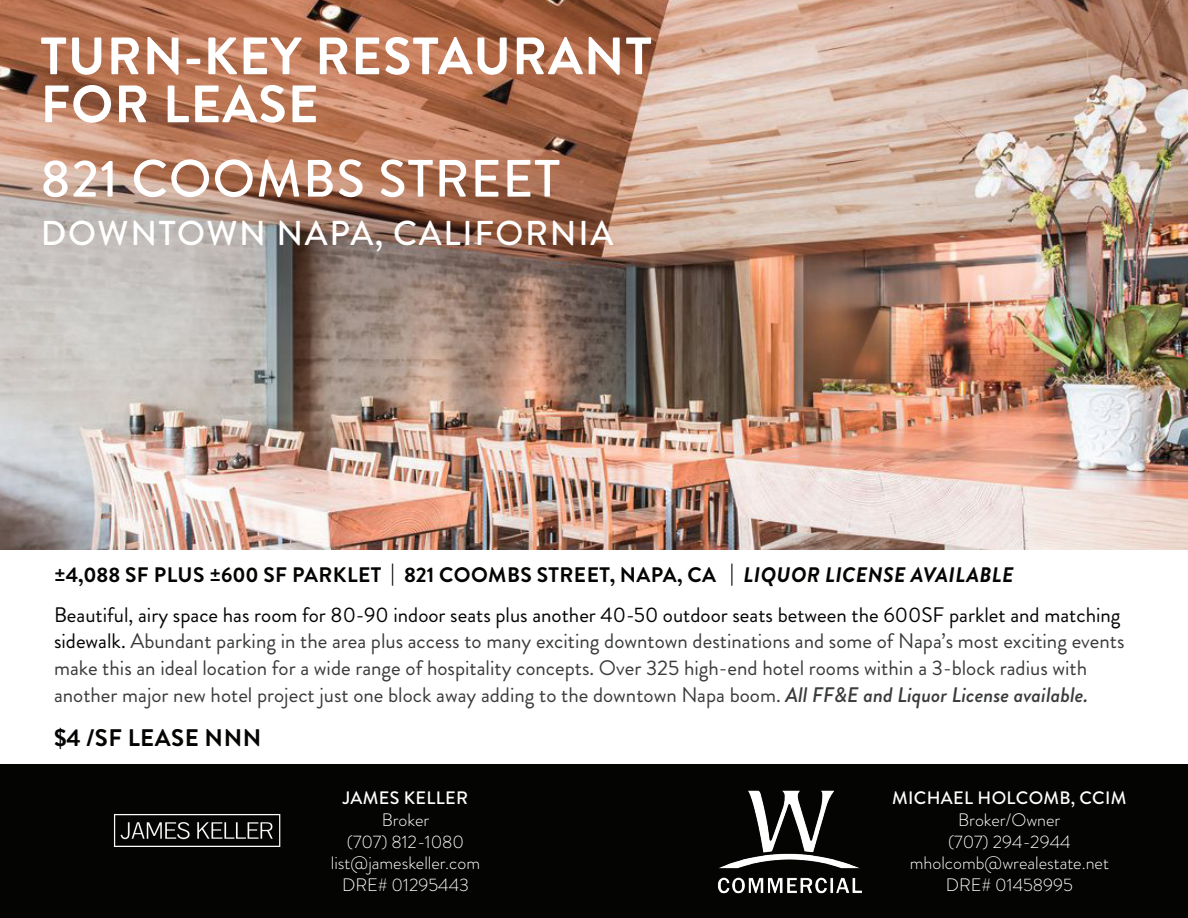
<style>
.page{position:relative;width:1188px;height:918px;background:#fff}
.page>*{position:absolute;margin:0;border:0;box-sizing:border-box;transform-origin:0 0}
.t1{font:700 52.5px "Brandon Grotesque";letter-spacing:.02em;color:#fff}
.t2{font:500 52.5px "Brandon Grotesque";letter-spacing:.02em;color:#fff}
.t3{font:500 34.5px "Brandon Grotesque";letter-spacing:.05em;color:#fff}
.t4{font:700 24px "Brandon Grotesque";letter-spacing:.02em;color:#040503}
.t5{font:21px/26.4px "Brandon Grotesque";color:#3a3b3b}
.t6{font:700 21px "Brandon Grotesque";letter-spacing:.02em;color:#040503}
.t7{font:300 18px "Brandon Grotesque";color:#fff}
.t8{font:500 18px "Brandon Grotesque";letter-spacing:.02em;color:#fff}
.s1{font-style:italic}
.s2{color:#040503}
.s3{font-weight:500;font-style:italic}
</style>
<div class="page">
<div style="left:0;top:765px;width:1188px;height:153px;background:#040503"></div>
<img style="left:0;top:0;width:1188px;height:550px">
<img style="left:114px;top:814px;width:167px;height:33px">
<img style="left:717px;top:790px;width:144px;height:103px">
<p class="t1" style="left:40px;top:19px;width:613px">TURN-KEY RESTAURANT</p>
<p class="t1" style="left:40px;top:67px;width:280px">FOR LEASE</p>
<p class="t2" style="left:40px;top:142px;width:521px">821 COOMBS STREET</p>
<p class="t3" style="left:41px;top:209px;width:574px">DOWNTOWN NAPA, CALIFORNIA</p>
<p class="t6" style="left:54px;top:560px;width:961px">±4,088 SF PLUS ±600 SF PARKLET | 821 COOMBS STREET, NAPA, CA | <span class="s1">LIQUOR LICENSE AVAILABLE</span></p>
<p class="t5" style="left:54px;top:602px;width:1072px"><span class="s2">Beautiful, airy space has room for 80-90 indoor seats plus another 40-50 outdoor seats between the 600SF parklet and matching sidewalk.</span> Abundant parking in the area plus access to many exciting downtown destinations and some of Napa’s most exciting events make this an ideal location for a wide range of hospitality concepts. Over 325 high-end hotel rooms within a 3-block radius with another major new hotel project just one block away adding to the downtown Napa boom. <span class="s3">All FF&amp;E and Liquor License available.</span></p>
<p class="t4" style="left:54px;top:721px;width:209px">$4 /SF LEASE NNN</p>
<p class="t8" style="left:343px;top:786px;width:127px">JAMES KELLER</p>
<p class="t7" style="left:382px;top:808px;width:49px">Broker</p>
<p class="t7" style="left:347px;top:829px;width:119px">(707) 812-1080</p>
<p class="t7" style="left:331px;top:851px;width:151px">list@jameskeller.com</p>
<p class="t7" style="left:342px;top:872px;width:128px">DRE# 01295443</p>
<p class="t8" style="left:892px;top:786px;width:236px">MICHAEL HOLCOMB, CCIM</p>
<p class="t7" style="left:958px;top:808px;width:104px">Broker/Owner</p>
<p class="t7" style="left:948px;top:829px;width:124px">(707) 294-2944</p>
<p class="t7" style="left:910px;top:851px;width:201px">mholcomb@wrealestate.net</p>
<p class="t7" style="left:946px;top:872px;width:129px">DRE# 01458995</p>
</div>
